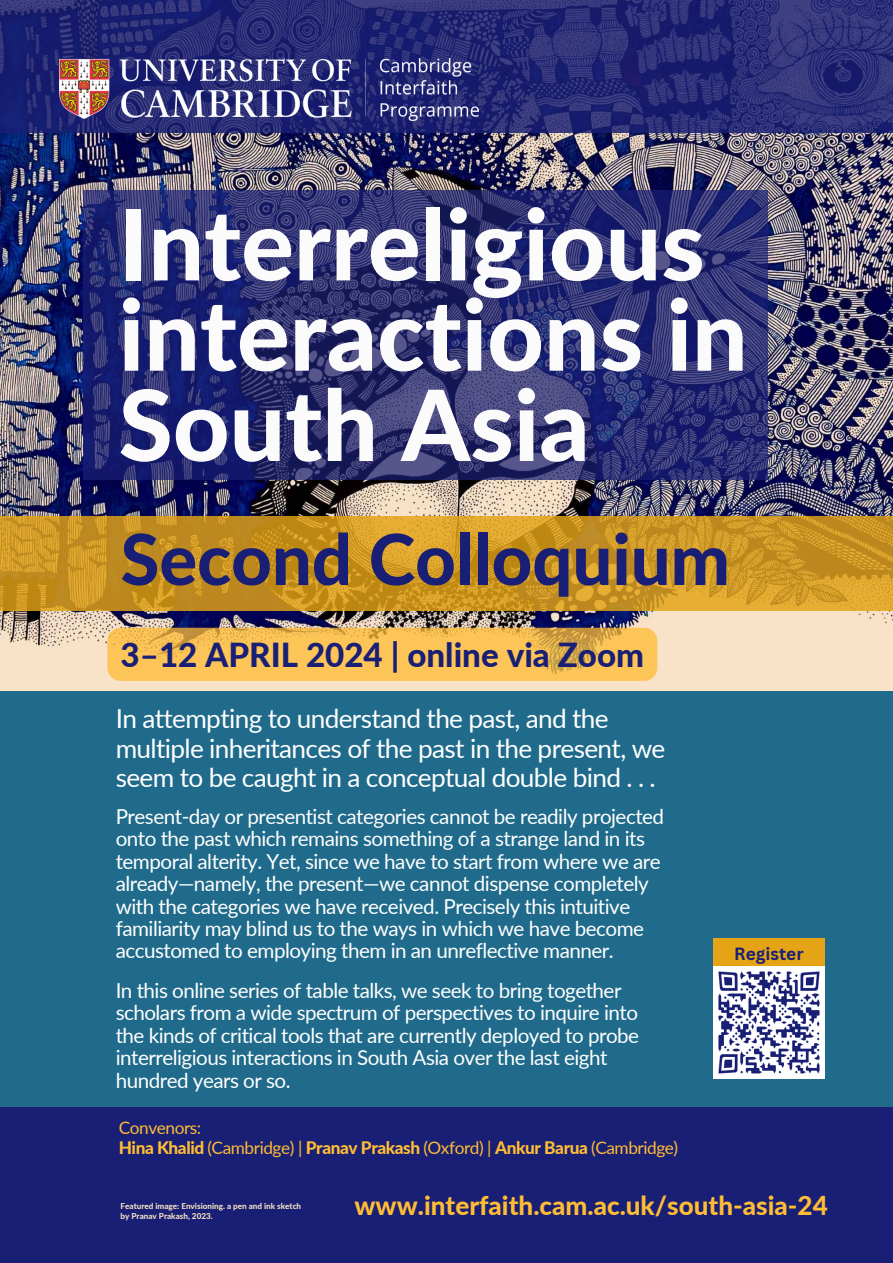
<style>
.page{position:relative;width:893px;height:1263px;background:#206b8b}
.page>*{position:absolute;margin:0;border:0;box-sizing:border-box;transform-origin:0 0}
.t1{font:800 98.25px/90.3px "Lato";color:#fcfbfc}
.t2{font:800 70.43px "Lato";color:#191f74}
.t3{font:800 33.15px "Lato";color:#191f74}
.t4{font:26.17px/29.8px "Lato";letter-spacing:-.025em;color:#fff}
.t5{font:800 26.03px "Lato";color:#ffbc35}
.t6{font:20.62px/22.4px "Lato";letter-spacing:-.025em;color:#fff}
.t7{font:800 17.25px "Lato";letter-spacing:-.025em;color:#ffbc35}
.t8{font:17.25px "Lato";letter-spacing:-.025em;color:#ffbc35}
.t9{font:700 17.25px "Canva Sans";color:#191f74}
.t10{font:800 8.18px/9.6px "Lato";color:#f3dfc5}
.s1{font-weight:400}
</style>
<div class="page">
<img style="left:0;top:133px;width:893px;height:558px">
<svg style="left:0;top:0;width:893px;height:133px;background:#272b75"></svg>
<div style="left:0;top:1107px;width:893px;height:156px;background:#191f74"></div>
<img style="left:59px;top:59px;width:419px;height:61px">
<svg style="left:0;top:516px;width:893px;height:95px;background:#cb9523"></svg>
<svg style="left:83px;top:190px;width:685px;height:290px;background:#2b2f72"></svg>
<div style="left:713px;top:938px;width:112px;height:47px;background:#e4a415"></div>
<img style="left:713px;top:967px;width:112px;height:111px">
<div style="left:107px;top:628px;width:550px;height:53px;background:#ffbc35;border-radius:13px;opacity:.76"></div>
<h3 class="t1" style="left:119px;top:197px;width:630px">Interreligious interactions in<br>South Asia</h3>
<h5 class="t2" style="left:121px;top:515px;width:611px">Second Colloquium</h5>
<h2 class="t3" style="left:121px;top:634px;width:525px">3–12 APRIL 2024 | online via Zoom</h2>
<p class="t4" style="left:116px;top:703px;width:551px">In attempting to understand the past, and the multiple inheritances of the past in the present, we seem to be caught in a conceptual double bind . . .</p>
<p class="t6" style="left:116px;top:805px;width:550px">Present-day or presentist categories cannot be readily projected onto the past which remains something of a strange land in its temporal alterity. Yet, since we have to start from where we are already—namely, the present—we cannot dispense completely with the categories we have received. Precisely this intuitive familiarity may blind us to the ways in which we have become accustomed to employing them in an unreflective manner.</p>
<p class="t6" style="left:116px;top:979px;width:525px">In this online series of table talks, we seek to bring together scholars from a wide spectrum of perspectives to inquire into the kinds of critical tools that are currently deployed to probe interreligious interactions in South Asia over the last eight hundred years or so.</p>
<p class="t8" style="left:119px;top:1117px;width:84px">Convenors:</p>
<p class="t7" style="left:119px;top:1137px;width:561px">Hina Khalid <span class="s1">(Cambridge) |</span> Pranav Prakash <span class="s1">(Oxford) |</span> Ankur Barua <span class="s1">(Cambridge)</span></p>
<h4 class="t9" style="left:734px;top:941px;width:71px">Register</h4>
<p class="t10" style="left:121px;top:1201px;width:182px">Featured image: Envisioning. a pen and ink sketch by Pranav Prakash, 2023.</p>
<h6 class="t5" style="left:354px;top:1190px;width:475px">www.interfaith.cam.ac.uk/south-asia-24</h6>
</div>
